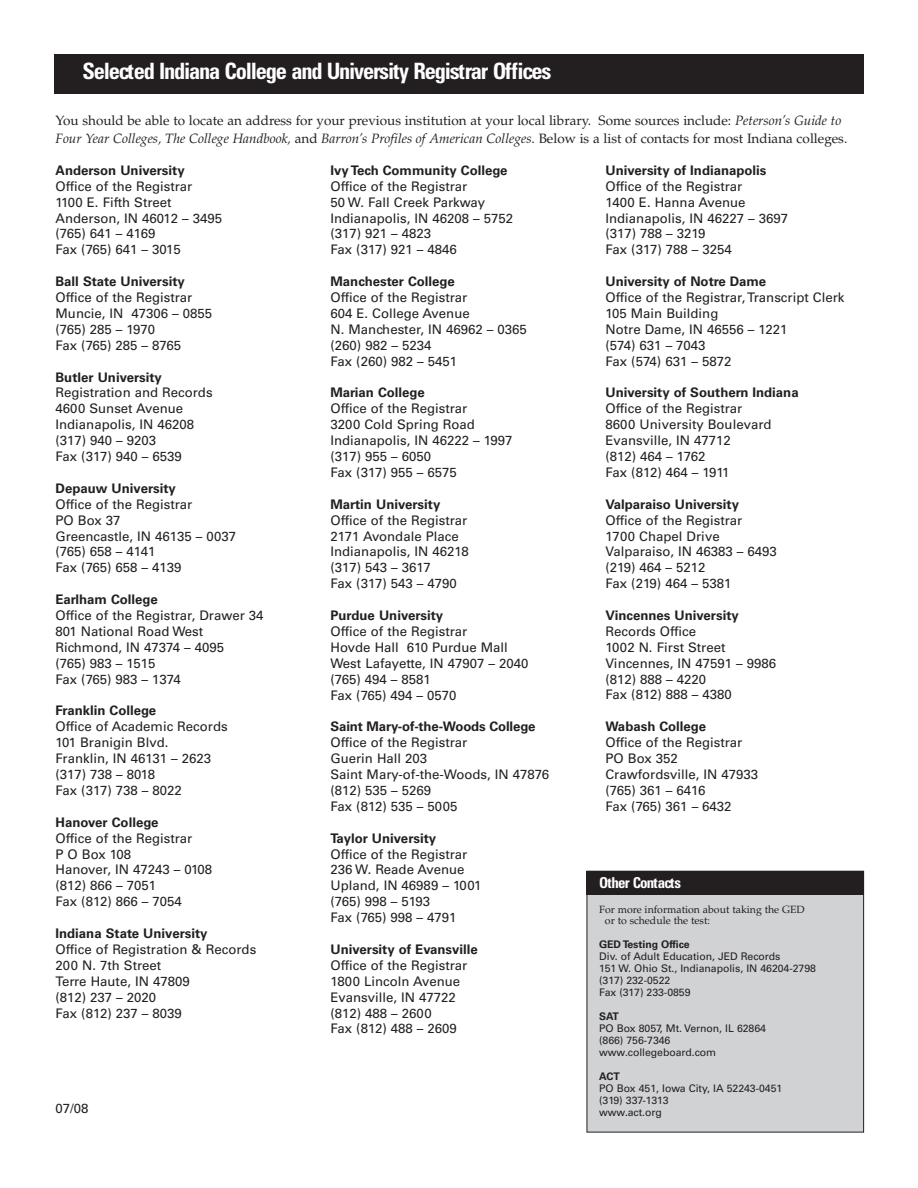
<style>
.page{position:relative;width:918px;height:1188px;background:#fff}
.page>*{position:absolute;margin:0;border:0;box-sizing:border-box;transform-origin:0 0}
.t1{font:700 condensed 22.5px "Univers";letter-spacing:-.055em;color:#fff}
.t2{font:700 condensed 15px "Univers";letter-spacing:-.055em;color:#fff}
.t3{font:13.5px/18px "Palatino";color:#231f20}
.t4{font:13.2px/15.9px "Univers";color:#231f20}
.t5{font:700 13.2px "Univers";color:#231f20}
.t6{font:10.5px/12px "Univers";letter-spacing:-.005em;color:#231f20}
.t7{font:10.5px/11.2px "Palatino";color:#231f20}
.t8{font:700 10.5px "Univers";letter-spacing:-.005em;color:#231f20}
.s1{font-style:italic}
</style>
<div class="page">
<div style="left:587px;top:871px;width:277px;height:261px;background:#d1d2d4"></div>
<div style="left:587px;top:871px;width:277px;height:262px;border:1px solid #231f20"></div>
<div style="left:587px;top:871px;width:277px;height:24px;background:#231f20"></div>
<div style="left:54px;top:54px;width:810px;height:40px;background:#231f20"></div>
<h1 class="t1" style="left:82px;top:63px;width:470px">Selected Indiana College and University Registrar Offices</h1>
<p class="t3" style="left:56px;top:113px;width:793px">You should be able to locate an address for your previous institution at your local library. Some sources include: <span class="s1">Peterson’s Guide to<br>Four Year Colleges, The College Handbook,</span> and <span class="s1">Barron’s Profiles of American Colleges</span>. Below is a list of contacts for most Indiana colleges.</p>
<p class="t5" style="left:56px;top:165px;width:131px">Anderson University</p>
<p class="t4" style="left:56px;top:179px;width:168px">Office of the Registrar<br>1100 E. Fifth Street<br>Anderson, IN 46012 – 3495 (765) 641 – 4169<br>Fax (765) 641 – 3015</p>
<p class="t5" style="left:56px;top:277px;width:131px">Ball State University</p>
<p class="t4" style="left:56px;top:291px;width:158px">Office of the Registrar<br>Muncie, IN 47306 – 0855 (765) 285 – 1970<br>Fax (765) 285 – 8765</p>
<p class="t5" style="left:56px;top:372px;width:108px">Butler University</p>
<p class="t4" style="left:56px;top:386px;width:159px">Registration and Records<br>4600 Sunset Avenue<br>Indianapolis, IN 46208 (317) 940 – 9203<br>Fax (317) 940 – 6539</p>
<p class="t5" style="left:56px;top:483px;width:122px">Depauw University</p>
<p class="t4" style="left:56px;top:497px;width:182px">Office of the Registrar<br>PO Box 37<br>Greencastle, IN 46135 – 0037 (765) 658 – 4141<br>Fax (765) 658 – 4139</p>
<p class="t5" style="left:56px;top:595px;width:104px">Earlham College</p>
<p class="t4" style="left:56px;top:609px;width:210px">Office of the Registrar, Drawer 34<br>801 National Road West<br>Richmond, IN 47374 – 4095<br>(765) 983 – 1515<br>Fax (765) 983 – 1374</p>
<p class="t5" style="left:56px;top:706px;width:102px">Franklin College</p>
<p class="t4" style="left:56px;top:720px;width:174px">Office of Academic Records<br>101 Branigin Blvd.<br>Franklin, IN 46131 – 2623 (317) 738 – 8018<br>Fax (317) 738 – 8022</p>
<p class="t5" style="left:56px;top:817px;width:104px">Hanover College</p>
<p class="t4" style="left:56px;top:831px;width:158px">Office of the Registrar<br>P O Box 108<br>Hanover, IN 47243 – 0108 (812) 866 – 7051<br>Fax (812) 866 – 7054</p>
<p class="t5" style="left:56px;top:928px;width:154px">Indiana State University</p>
<p class="t4" style="left:56px;top:942px;width:202px">Office of Registration &amp; Records<br>200 N. 7th Street<br>Terre Haute, IN 47809<br>(812) 237 – 2020<br>Fax (812) 237 – 8039</p>
<p class="t4" style="left:56px;top:1101px;width:35px">07/08</p>
<p class="t5" style="left:331px;top:165px;width:179px">Ivy Tech Community College</p>
<p class="t4" style="left:331px;top:179px;width:184px">Office of the Registrar<br>50 W. Fall Creek Parkway<br>Indianapolis, IN 46208 – 5752 (317) 921 – 4823<br>Fax (317) 921 – 4846</p>
<p class="t5" style="left:331px;top:277px;width:126px">Manchester College</p>
<p class="t4" style="left:331px;top:291px;width:198px">Office of the Registrar<br>604 E. College Avenue<br>N. Manchester, IN 46962 – 0365 (260) 982 – 5234<br>Fax (260) 982 – 5451</p>
<p class="t5" style="left:331px;top:388px;width:96px">Marian College</p>
<p class="t4" style="left:331px;top:402px;width:183px">Office of the Registrar<br>3200 Cold Spring Road<br>Indianapolis, IN 46222 – 1997 (317) 955 – 6050<br>Fax (317) 955 – 6575</p>
<p class="t5" style="left:331px;top:499px;width:111px">Martin University</p>
<p class="t4" style="left:331px;top:513px;width:140px">Office of the Registrar<br>2171 Avondale Place<br>Indianapolis, IN 46218 (317) 543 – 3617<br>Fax (317) 543 – 4790</p>
<p class="t5" style="left:331px;top:610px;width:114px">Purdue University</p>
<p class="t4" style="left:331px;top:624px;width:200px">Office of the Registrar<br>Hovde Hall 610 Purdue Mall<br>West Lafayette, IN 47907 – 2040 (765) 494 – 8581<br>Fax (765) 494 – 0570</p>
<p class="t5" style="left:331px;top:722px;width:206px">Saint Mary-of-the-Woods College</p>
<p class="t4" style="left:331px;top:736px;width:220px">Office of the Registrar<br>Guerin Hall 203<br>Saint Mary-of-the-Woods, IN 47876 (812) 535 – 5269<br>Fax (812) 535 – 5005</p>
<p class="t5" style="left:331px;top:833px;width:107px">Taylor University</p>
<p class="t4" style="left:331px;top:847px;width:152px">Office of the Registrar<br>236 W. Reade Avenue<br>Upland, IN 46989 – 1001 (765) 998 – 5193<br>Fax (765) 998 – 4791</p>
<p class="t5" style="left:331px;top:944px;width:149px">University of Evansville</p>
<p class="t4" style="left:331px;top:958px;width:138px">Office of the Registrar<br>1800 Lincoln Avenue<br>Evansville, IN 47722 (812) 488 – 2600<br>Fax (812) 488 – 2609</p>
<p class="t5" style="left:606px;top:165px;width:163px">University of Indianapolis</p>
<p class="t4" style="left:606px;top:179px;width:184px">Office of the Registrar<br>1400 E. Hanna Avenue<br>Indianapolis, IN 46227 – 3697 (317) 788 – 3219<br>Fax (317) 788 – 3254</p>
<p class="t5" style="left:606px;top:277px;width:162px">University of Notre Dame</p>
<p class="t4" style="left:606px;top:291px;width:240px">Office of the Registrar, Transcript Clerk<br>105 Main Building<br>Notre Dame, IN 46556 – 1221<br>(574) 631 – 7043<br>Fax (574) 631 – 5872</p>
<p class="t5" style="left:606px;top:388px;width:195px">University of Southern Indiana</p>
<p class="t4" style="left:606px;top:402px;width:168px">Office of the Registrar<br>8600 University Boulevard<br>Evansville, IN 47712<br>(812) 464 – 1762<br>Fax (812) 464 – 1911</p>
<p class="t5" style="left:606px;top:499px;width:135px">Valparaiso University</p>
<p class="t4" style="left:606px;top:513px;width:173px">Office of the Registrar<br>1700 Chapel Drive<br>Valparaiso, IN 46383 – 6493 (219) 464 – 5212<br>Fax (219) 464 – 5381</p>
<p class="t5" style="left:606px;top:610px;width:135px">Vincennes University</p>
<p class="t4" style="left:606px;top:624px;width:172px">Records Office<br>1002 N. First Street<br>Vincennes, IN 47591 – 9986 (812) 888 – 4220<br>Fax (812) 888 – 4380</p>
<p class="t5" style="left:606px;top:722px;width:102px">Wabash College</p>
<p class="t4" style="left:606px;top:736px;width:154px">Office of the Registrar<br>PO Box 352<br>Crawfordsville, IN 47933 (765) 361 – 6416<br>Fax (765) 361 – 6432</p>
<p class="t2" style="left:599px;top:877px;width:83px">Other Contacts</p>
<p class="t7" style="left:605px;top:905px;width:201px;text-indent:-6px">For more information about taking the GED or to schedule the test:</p>
<p class="t8" style="left:599px;top:941px;width:92px">GED Testing Office</p>
<p class="t6" style="left:599px;top:951px;width:218px">Div. of Adult Education, JED Records<br>151 W. Ohio St., Indianapolis, IN 46204-2798 (317) 232-0522<br>Fax (317) 233-0859</p>
<p class="t8" style="left:599px;top:1013px;width:21px">SAT</p>
<p class="t6" style="left:599px;top:1023px;width:168px">PO Box 8057, Mt. Vernon, IL 62864 (866) 756-7346 www.collegeboard.com</p>
<p class="t8" style="left:599px;top:1073px;width:22px">ACT</p>
<p class="t6" style="left:599px;top:1083px;width:185px">PO Box 451, Iowa City, IA 52243-0451 (319) 337-1313<br>www.act.org</p>
</div>
